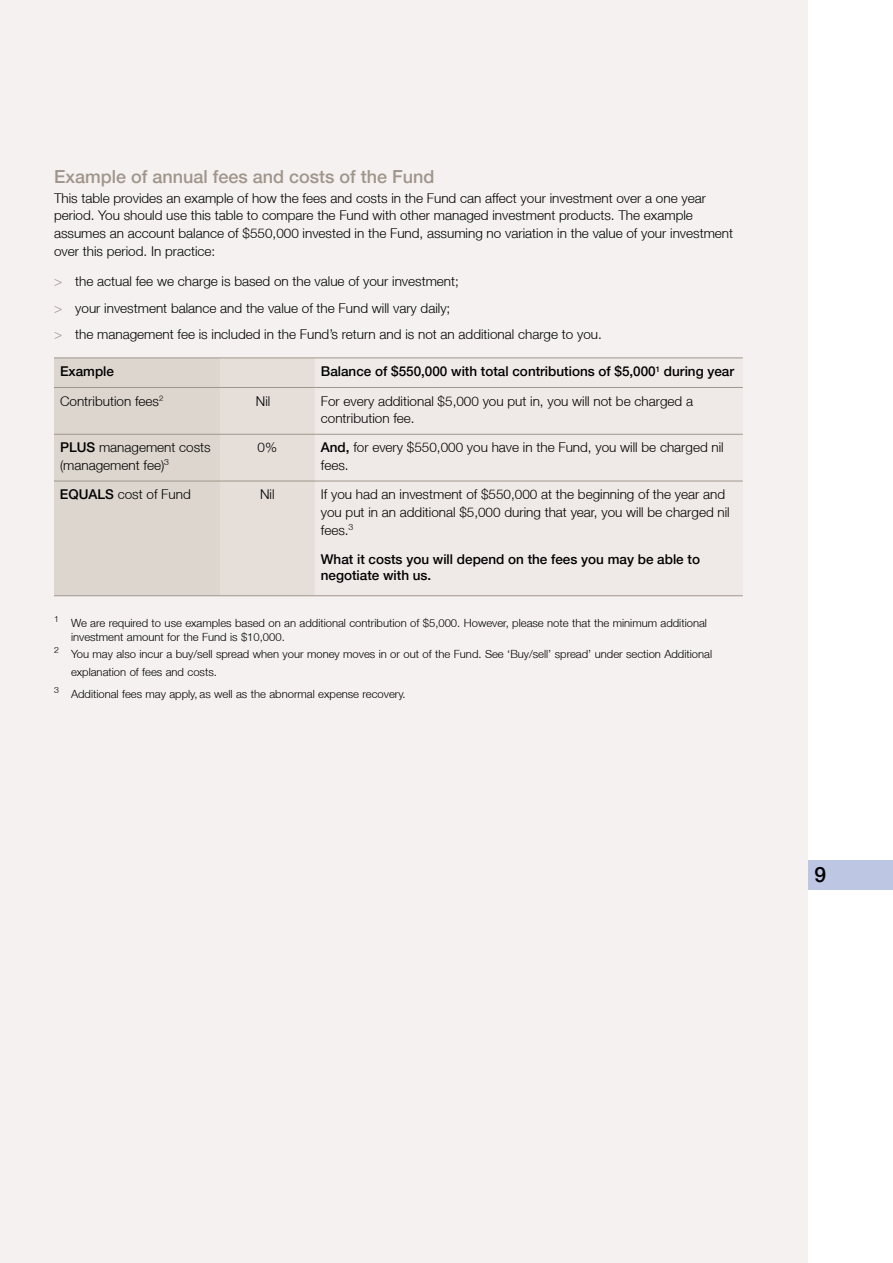
<style>
.page{position:relative;width:893px;height:1263px;background:#fff}
.page>*{position:absolute;margin:0;border:0;box-sizing:border-box;transform-origin:0 0}
.t1{font:500 21px "Helvetica Neue LT";color:#000}
.t2{font:500 18px "Helvetica Neue LT";color:#a0958b}
.t3{font:300 13.5px/17.7px "Helvetica Neue LT";color:#000}
.t4{font:500 13.5px/16.2px "Helvetica Neue LT";color:#000}
.t5{font:300 11.25px/13.5px "Helvetica Neue LT";color:#000}
.s1{color:#a0958b}
.s2{font-weight:500}
</style>
<div class="page">
<div style="left:808px;top:860px;width:85px;height:30px;background:#bdc7e4"></div>
<div style="left:0;top:0;width:808px;height:1263px;background:#f4f1f0"></div>
<svg style="left:54px;top:358px;width:689px;height:237px"></svg>
<div style="left:315px;top:435px;width:428px;height:160px;background:#efeae7"></div>
<hr style="left:54px;top:357px;width:166px;height:1px;background:#a0958b">
<hr style="left:220px;top:357px;width:95px;height:1px;background:#a0958b">
<hr style="left:315px;top:357px;width:428px;height:1px;background:#a0958b">
<hr style="left:54px;top:387px;width:166px;height:1px;background:#a0958b">
<hr style="left:220px;top:387px;width:95px;height:1px;background:#a0958b">
<hr style="left:315px;top:387px;width:428px;height:1px;background:#a0958b">
<hr style="left:54px;top:434px;width:166px;height:1px;background:#a0958b">
<hr style="left:220px;top:434px;width:95px;height:1px;background:#a0958b">
<hr style="left:315px;top:434px;width:428px;height:1px;background:#a0958b">
<hr style="left:54px;top:481px;width:166px;height:1px;background:#a0958b">
<hr style="left:220px;top:481px;width:95px;height:1px;background:#a0958b">
<hr style="left:315px;top:481px;width:428px;height:1px;background:#a0958b">
<hr style="left:54px;top:595px;width:166px;height:1px;background:#a0958b">
<hr style="left:220px;top:595px;width:95px;height:1px;background:#a0958b">
<hr style="left:315px;top:595px;width:428px;height:1px;background:#a0958b">
<h2 class="t2" style="left:54px;top:166px;width:382px">Example of annual fees and costs of the Fund</h2>
<p class="t3" style="left:54px;top:189px;width:681px">This table provides an example of how the fees and costs in the Fund can affect your investment over a one year period. You should use this table to compare the Fund with other managed investment products. The example assumes an account balance of $550,000 invested in the Fund, assuming no variation in the value of your investment over this period. In practice:</p>
<p class="t3" style="left:54px;top:268px;width:549px;line-height:26.2px"><span class="s1">&gt;</span> the actual fee we charge is based on the value of your investment;<br><span class="s1">&gt;</span> your investment balance and the value of the Fund will vary daily;<br><span class="s1">&gt;</span> the management fee is included in the Fund’s return and is not an additional charge to you.</p>
<p class="t4" style="left:60px;top:363px;width:56px">Example</p>
<p class="t4" style="left:321px;top:363px;width:415px">Balance of $550,000 with total contributions of $5,000<sup>1</sup> during year</p>
<p class="t3" style="left:60px;top:392px;width:105px">Contribution fees<sup>2</sup></p>
<p class="t3" style="left:256px;top:392px;width:16px">Nil</p>
<p class="t3" style="left:321px;top:392px;width:374px">For every additional $5,000 you put in, you will not be charged a contribution fee.</p>
<p class="t3" style="left:60px;top:438px;width:152px"><span class="s2">PLUS</span> management costs (management fee)<sup>3</sup></p>
<p class="t3" style="left:258px;top:438px;width:21px">0%</p>
<p class="t3" style="left:321px;top:438px;width:404px"><span class="s2">And,</span> for every $550,000 you have in the Fund, you will be charged nil fees.</p>
<p class="t4" style="left:60px;top:486px;width:19px">Equals</p>
<p class="t3" style="left:118px;top:485px;width:75px">cost of Fund</p>
<p class="t3" style="left:260px;top:485px;width:16px">Nil</p>
<p class="t3" style="left:321px;top:485px;width:410px">If you had an investment of $550,000 at the beginning of the year and you put in an additional $5,000 during that year, you will be charged nil fees.<sup>3</sup></p>
<p class="t4" style="left:321px;top:550px;width:381px">What it costs you will depend on the fees you may be able to negotiate with us.</p>
<p class="t5" style="left:71px;top:616px;width:637px;text-indent:-17px"><sup>1</sup> We are required to use examples based on an additional contribution of $5,000. However, please note that the minimum additional investment amount for the Fund is $10,000.</p>
<p class="t5" style="left:71px;top:644px;width:643px;line-height:18px;text-indent:-17px"><sup>2</sup> You may also incur a buy/sell spread when your money moves in or out of the Fund. See ‘Buy/sell’ spread’ under section Additional explanation of fees and costs.</p>
<p class="t5" style="left:54px;top:687px;width:353px"><sup>3</sup> Additional fees may apply, as well as the abnormal expense recovery.</p>
<h1 class="t1" style="left:814px;top:862px;width:13px">9</h1>
</div>
